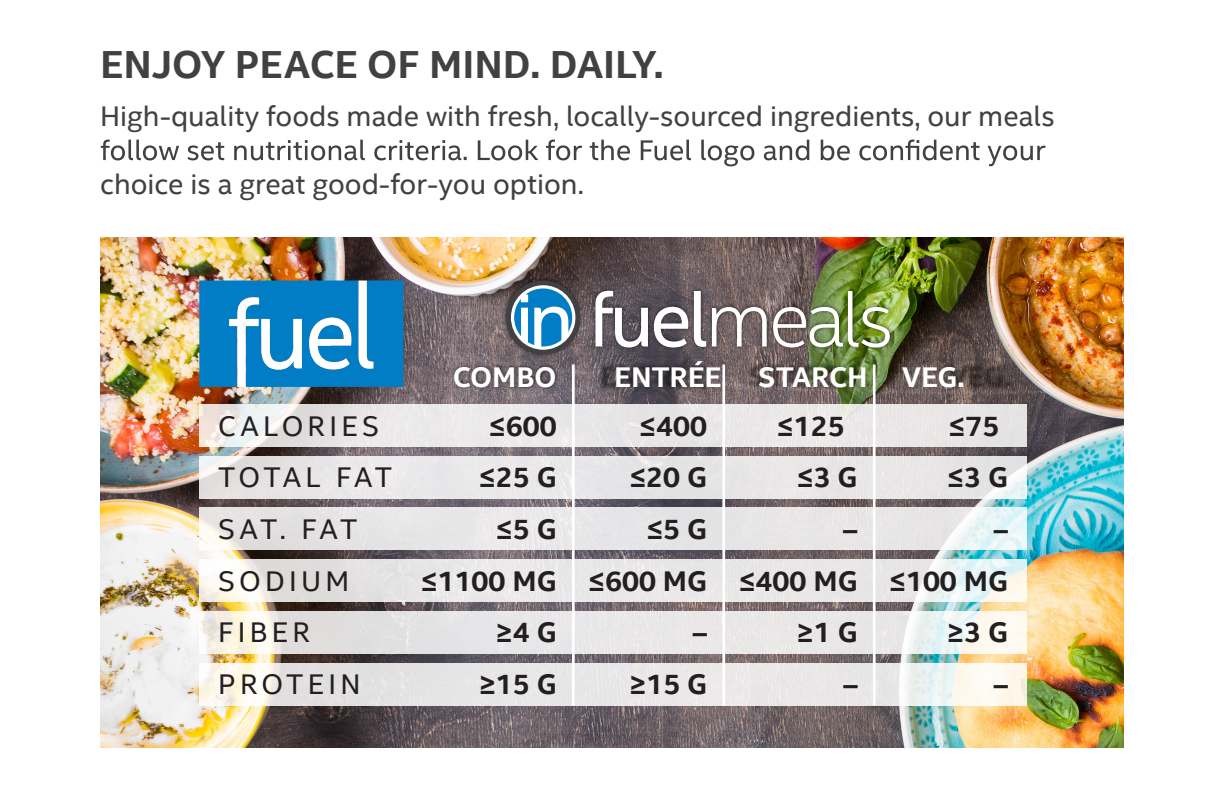
<style>
.page{position:relative;width:1224px;height:812px;background:#fff}
.page>*{position:absolute;margin:0;border:0;box-sizing:border-box;transform-origin:0 0}
.t1{font:700 39.2px "Intel Clear";color:#414042}
.t2{font:28.6px "Intel Clear";color:#414042}
.t3{font:700 28.6px "Intel Clear";color:#231f20}
.t4{font:28.6px "Intel Clear";letter-spacing:.15em;color:#231f20}
.t5{font:700 28.6px "Intel Clear";color:#fff}
.t6{font:28.6px "Intel Clear";letter-spacing:.1em;color:#231f20}
</style>
<div class="page">
<img style="left:101px;top:238px;width:1023px;height:510px">
<svg style="left:199px;top:281px;width:204px;height:106px"></svg>
<img style="left:502px;top:276px;width:392px;height:81px">
<svg style="left:595px;top:291px;width:53px;height:57px"></svg>
<svg style="left:654px;top:307px;width:34px;height:41px"></svg>
<svg style="left:694px;top:291px;width:12px;height:56px"></svg>
<svg style="left:712px;top:307px;width:55px;height:40px"></svg>
<img style="left:773px;top:291px;width:117px;height:57px">
<div style="left:506px;top:281px;width:74px;height:74px;background:#414042;border-radius:50%"></div>
<svg style="left:511px;top:285px;width:64px;height:65px;background:#699ebd"></svg>
<svg style="left:101px;top:140px;width:944px;height:26px"></svg>
<svg style="left:199px;top:663px;width:828px;height:43px;background:#ebe9e8"></svg>
<svg style="left:199px;top:404px;width:828px;height:42px;background:#e9e7e7"></svg>
<div style="left:199px;top:456px;width:828px;height:42px;background:#e7e6e7"></div>
<svg style="left:199px;top:508px;width:828px;height:42px;background:#e7e6e7"></svg>
<svg style="left:199px;top:560px;width:828px;height:42px;background:#e9e8e8"></svg>
<svg style="left:199px;top:611px;width:828px;height:43px;background:#eae8e7"></svg>
<svg style="left:451px;top:357px;width:563px;height:33px;background:#5d5752"></svg>
<hr style="left:572px;top:365px;width:3px;height:341px;background:#fff">
<hr style="left:722px;top:365px;width:3px;height:341px;background:#fff">
<hr style="left:873px;top:365px;width:3px;height:341px;background:#fff">
<h1 class="t1" style="left:100px;top:37px;width:565px">ENJOY PEACE OF MIND. DAILY.</h1>
<p class="t2" style="left:100px;top:96px;width:956px">High-quality foods made with fresh, locally-sourced ingredients, our meals</p>
<p class="t2" style="left:100px;top:165px;width:485px">choice is a great good-for-you option.</p>
<p class="t5" style="left:453px;top:357px;width:105px">COMBO</p>
<p class="t5" style="left:614px;top:357px;width:109px">ENTRÉE</p>
<p class="t5" style="left:758px;top:357px;width:208px">STARCH VEG.</p>
<p class="t4" style="left:218px;top:406px;width:162px">CALORIES</p>
<p class="t3" style="left:489px;top:406px;width:69px">≤600</p>
<p class="t3" style="left:639px;top:406px;width:69px">≤400</p>
<p class="t3" style="left:777px;top:406px;width:69px">≤125</p>
<p class="t3" style="left:948px;top:406px;width:52px">≤75</p>
<p class="t6" style="left:218px;top:458px;width:176px">TOTAL FAT</p>
<p class="t3" style="left:479px;top:458px;width:79px">≤25 G</p>
<p class="t3" style="left:629px;top:458px;width:79px">≤20 G</p>
<p class="t3" style="left:797px;top:458px;width:62px">≤3 G</p>
<p class="t3" style="left:947px;top:458px;width:62px">≤3 G</p>
<p class="t4" style="left:218px;top:509px;width:141px">SAT. FAT</p>
<p class="t3" style="left:496px;top:509px;width:62px">≤5 G</p>
<p class="t3" style="left:646px;top:509px;width:62px">≤5 G</p>
<p class="t3" style="left:843px;top:509px;width:16px">–</p>
<p class="t3" style="left:994px;top:509px;width:16px">–</p>
<p class="t4" style="left:218px;top:561px;width:133px">SODIUM</p>
<p class="t3" style="left:421px;top:561px;width:589px">≤1100 MG ≤600 MG ≤400 MG ≤100 MG</p>
<p class="t4" style="left:218px;top:613px;width:93px">FIBER</p>
<p class="t3" style="left:496px;top:613px;width:62px">≥4 G</p>
<p class="t3" style="left:693px;top:613px;width:16px">–</p>
<p class="t3" style="left:797px;top:613px;width:62px">≥1 G</p>
<p class="t3" style="left:947px;top:613px;width:62px">≥3 G</p>
<p class="t4" style="left:218px;top:664px;width:144px">PROTEIN</p>
<p class="t3" style="left:479px;top:664px;width:79px">≥15 G</p>
<p class="t3" style="left:629px;top:664px;width:79px">≥15 G</p>
<p class="t3" style="left:843px;top:664px;width:16px">–</p>
<p class="t3" style="left:994px;top:664px;width:16px">–</p>
</div>
